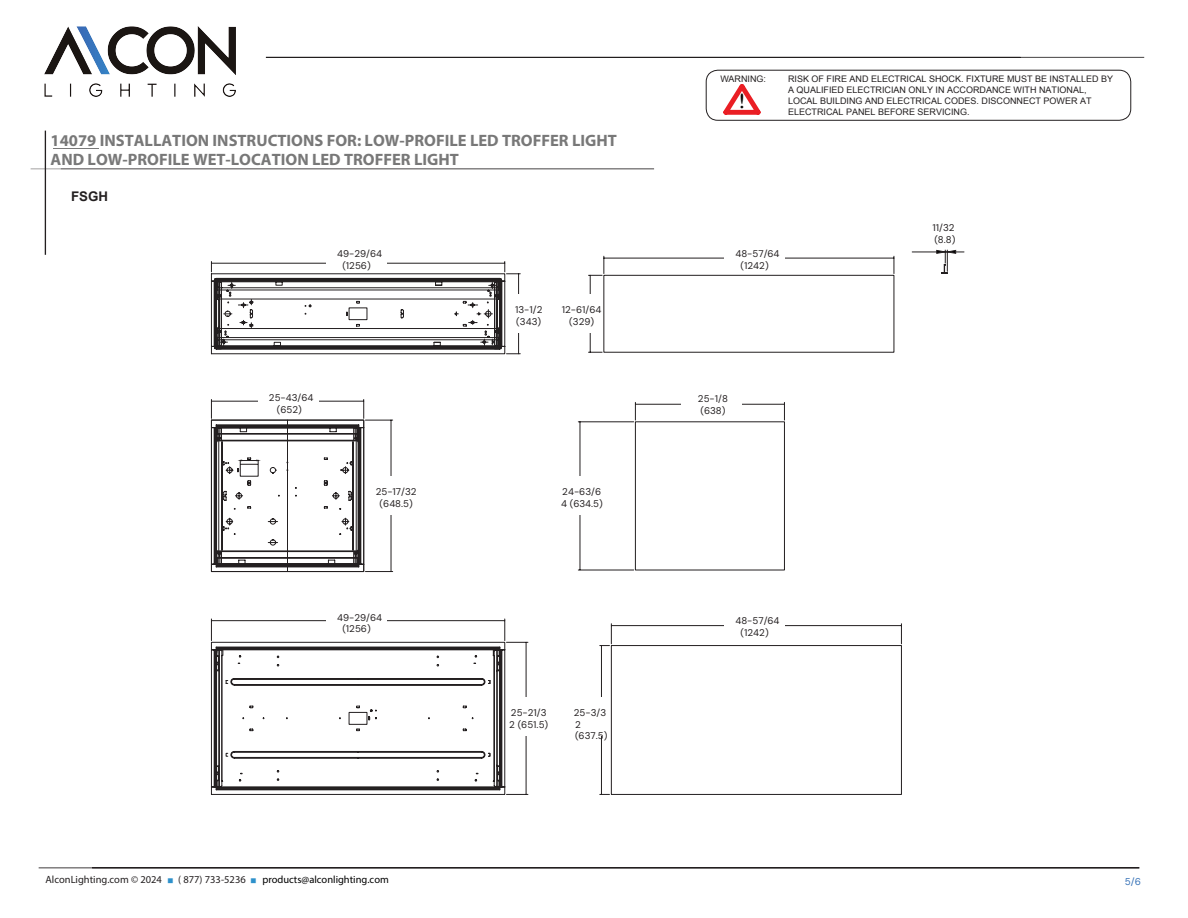
<style>
.page{position:relative;width:1188px;height:918px;background:#fff}
.page>*{position:absolute;margin:0;border:0;box-sizing:border-box;transform-origin:0 0}
.t1{font:20.7px "Gill Sans";color:#040503;scale:1.04 1}
.t2{font:700 16.5px/19px "Myriad Pro";color:#787878}
.t3{font:700 13.35px "Arial";color:#231f20}
.t4{font:10.5px "Myriad Pro";color:#231f20}
.t5{font:9.9px "DM Sans 9 pt";color:#3470b6}
.t6{font:9.75px/11.7px "DM Sans 9 pt";color:#231f20}
.t7{font:9px/10.8px "Arial";color:#231f20}
.s1{font-family:"Koz Min Pr 6 N";font-size:6px;color:#2e91cb}
.s2{color:#000}
</style>
<div class="page">
<div style="left:706px;top:70px;width:425px;height:51px;border:1px solid #231f20;border-radius:12px"></div>
<svg style="left:723px;top:84px;width:38px;height:31px"></svg>
<hr style="left:266px;top:57px;width:878px;height:1px;background:#211e1e">
<hr style="left:53px;top:148px;width:46px;height:1px;background:#787878">
<hr style="left:31px;top:168px;width:623px;height:1px;background:#231f20">
<img style="left:45px;top:26px;width:191px;height:71px">
<hr style="left:45px;top:131px;width:1px;height:124px;background:#231f20">
<hr style="left:39px;top:868px;width:1100px;height:1px;background:#231f20">
<svg style="left:216px;top:790px;width:144px;height:5px"></svg>
<svg style="left:215px;top:647px;width:286px;height:143px"></svg>
<svg style="left:216px;top:249px;width:749px;height:532px"></svg>
<svg style="left:936px;top:250px;width:21px;height:4px"></svg>
<div style="left:326px;top:248px;width:61px;height:19px;background:#fff"></div>
<div style="left:258px;top:392px;width:61px;height:19px;background:#fff"></div>
<div style="left:326px;top:612px;width:61px;height:19px;background:#fff"></div>
<div style="left:724px;top:248px;width:61px;height:19px;background:#fff"></div>
<div style="left:681px;top:393px;width:61px;height:20px;background:#fff"></div>
<div style="left:724px;top:615px;width:61px;height:19px;background:#fff"></div>
<div style="left:507px;top:294px;width:40px;height:39px;background:#fff"></div>
<div style="left:375px;top:476px;width:40px;height:39px;background:#fff"></div>
<div style="left:507px;top:697px;width:40px;height:38px;background:#fff"></div>
<div style="left:560px;top:294px;width:40px;height:39px;background:#fff"></div>
<div style="left:560px;top:476px;width:40px;height:39px;background:#fff"></div>
<div style="left:569px;top:697px;width:40px;height:38px;background:#fff"></div>
<h2 class="t2" style="left:51px;top:131px;width:568px">14079 INSTALLATION INSTRUCTIONS FOR: LOW-PROFILE LED TROFFER LIGHT<br>AND LOW-PROFILE WET-LOCATION LED TROFFER LIGHT</h2>
<h3 class="t3" style="left:71px;top:187px;width:38px">FSGH</h3>
<p class="t6" style="left:342px;top:248px;width:41px;text-indent:-5px">49-29/64 (1256)</p>
<p class="t6" style="left:269px;top:392px;width:46px;text-align:center">25-43/64 (652)</p>
<p class="t6" style="left:376px;top:486px;width:42px;text-align:center">25-17/32 (648.5)</p>
<p class="t6" style="left:342px;top:611px;width:41px;text-indent:-5px">49-29/64 (1256)</p>
<p class="t6" style="left:515px;top:304px;width:29px">13-1/2 (343)</p>
<p class="t6" style="left:562px;top:304px;width:41px;text-align:center">12-61/64 (329)</p>
<p class="t6" style="left:561px;top:486px;width:43px">24-63/6<br>4 (634.5)</p>
<p class="t6" style="left:509px;top:707px;width:40px">25-21/3<br>2 (651.5)</p>
<p class="t6" style="left:574px;top:707px;width:35px">25-3/3<br>2 (637.5)</p>
<p class="t7" style="left:720px;top:74px;width:47px">WARNING:</p>
<h1 class="t1" style="left:739px;top:89px;width:7px">!</h1>
<p class="t7" style="left:788px;top:74px;width:327px">RISK OF FIRE AND ELECTRICAL SHOCK. FIXTURE MUST BE INSTALLED BY A QUALIFIED ELECTRICIAN ONLY IN ACCORDANCE WITH NATIONAL, LOCAL BUILDING AND ELECTRICAL CODES. DISCONNECT POWER AT ELECTRICAL PANEL BEFORE SERVICING.</p>
<p class="t6" style="left:735px;top:248px;width:46px;text-align:center">48-57/64 (1242)</p>
<p class="t6" style="left:933px;top:222px;width:24px">11/32 (8.8)</p>
<p class="t6" style="left:698px;top:393px;width:31px">25-1/8 (638)</p>
<p class="t6" style="left:735px;top:615px;width:46px;text-align:center">48-57/64 (1242)</p>
<p class="t4" style="left:45px;top:873px;width:345px">AlconLighting.com © 2024 <span class="s1">■</span> ( 877) 733-5236 <span class="s1">■</span> <span class="s2">products@alconlighting.com</span></p>
<p class="t5" style="left:1125px;top:875px;width:18px">5/6</p>
</div>
